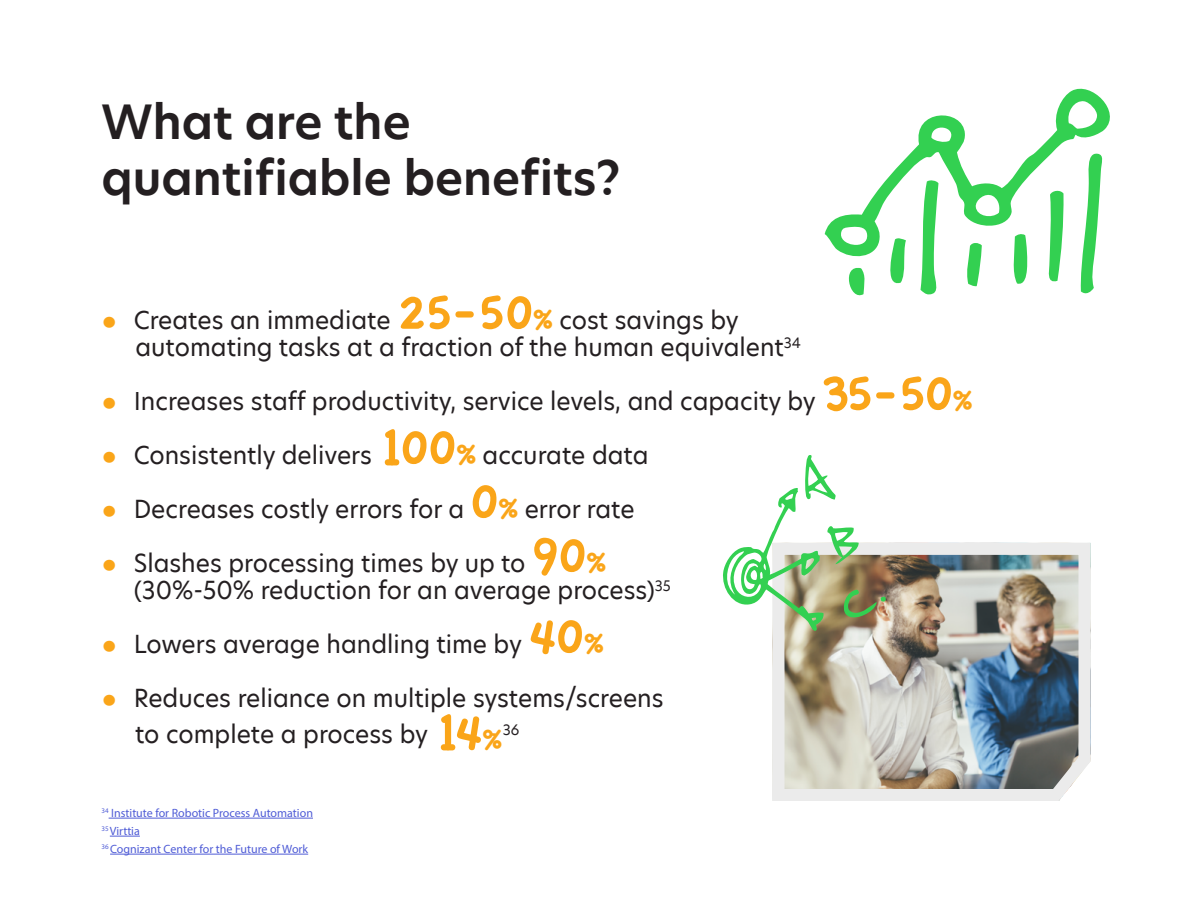
<style>
.page{position:relative;width:1200px;height:900px;background:#fff}
.page>*{position:absolute;margin:0;border:0;box-sizing:border-box;transform-origin:0 0}
.t1{font:54px "Apple Casual";letter-spacing:-.02em;color:#faa519}
.t2{font:600 46.5px/55.8px "TP Hero";color:#241f21}
.t3{font:24px/27px "TP Hero";color:#241f21}
.t4{font:13.95px "TP Hero";color:#241f21}
.t5{font:12px/18px "Myriad Pro";color:#4f5cd6}
.s1{font-family:"Apple Casual";font-size:27px;color:#faa519}
.s2{font-family:"Apple Casual";font-size:54px;color:#faa519}
.s3{font-size:27px}
</style>
<div class="page">
<hr style="left:109px;top:818px;width:204px;height:1px;background:#4f5cd6">
<hr style="left:110px;top:836px;width:30px;height:1px;background:#4f5cd6">
<hr style="left:110px;top:854px;width:198px;height:1px;background:#4f5cd6">
<img style="left:772px;top:542px;width:319px;height:259px">
<svg style="left:723px;top:455px;width:165px;height:177px"></svg>
<svg style="left:825px;top:88px;width:285px;height:169px"></svg>
<svg style="left:1080px;top:152px;width:25px;height:142px"></svg>
<svg style="left:1046px;top:189px;width:18px;height:93px"></svg>
<svg style="left:920px;top:179px;width:21px;height:115px"></svg>
<svg style="left:1011px;top:233px;width:17px;height:51px"></svg>
<svg style="left:965px;top:242px;width:17px;height:44px"></svg>
<svg style="left:883px;top:237px;width:24px;height:47px"></svg>
<svg style="left:848px;top:267px;width:17px;height:29px"></svg>
<h2 class="t2" style="left:101px;top:94px;width:521px">What are the quantifiable benefits?</h2>
<p class="t3" style="left:135px;top:306px;width:667px;text-indent:-34px"><span class="s1">•</span> Creates an immediate <span class="s2">25-50</span><span class="s1">%</span> cost savings by automating tasks at a fraction of the human equivalent<sup>34</sup></p>
<p class="t3" style="left:101px;top:387px;width:716px"><span class="s1">•</span> Increases staff productivity, service levels, and capacity by</p>
<p class="t3" style="left:101px;top:441px;width:549px"><span class="s1">•</span> Consistently delivers <span class="s2">100</span><span class="s1">%</span> accurate data</p>
<p class="t3" style="left:101px;top:495px;width:535px"><span class="s1">•</span> Decreases costly errors for a <span class="s2">0</span><span class="s1">%</span> error rate</p>
<p class="t3" style="left:101px;top:549px;width:426px"><span class="s1">•</span> Slashes processing times by up to</p>
<h1 class="t1" style="left:531px;top:526px;width:77px">90<span class="s3">%</span></h1>
<p class="t3" style="left:134px;top:576px;width:539px">(30%-50% reduction for an average process)<sup>35</sup></p>
<p class="t3" style="left:101px;top:630px;width:422px"><span class="s1">•</span> Lowers average handling time by</p>
<h1 class="t1" style="left:528px;top:607px;width:78px">40<span class="s3">%</span></h1>
<p class="t3" style="left:135px;top:680px;width:530px;line-height:36px;text-indent:-34px"><span class="s1">•</span> Reduces reliance on multiple systems/screens to complete a process by</p>
<h1 class="t1" style="left:434px;top:703px;width:71px">14<span class="s3">%</span></h1>
<p class="t4" style="left:503px;top:720px;width:18px">36</p>
<h1 class="t1" style="left:821px;top:364px;width:153px">35-50<span class="s3">%</span></h1>
<p class="t5" style="left:101px;top:804px;width:213px"><sup>34</sup> Institute for Robotic Process Automation<br><sup>35</sup> Virttia<br><sup>36</sup> Cognizant Center for the Future of Work</p>
</div>
